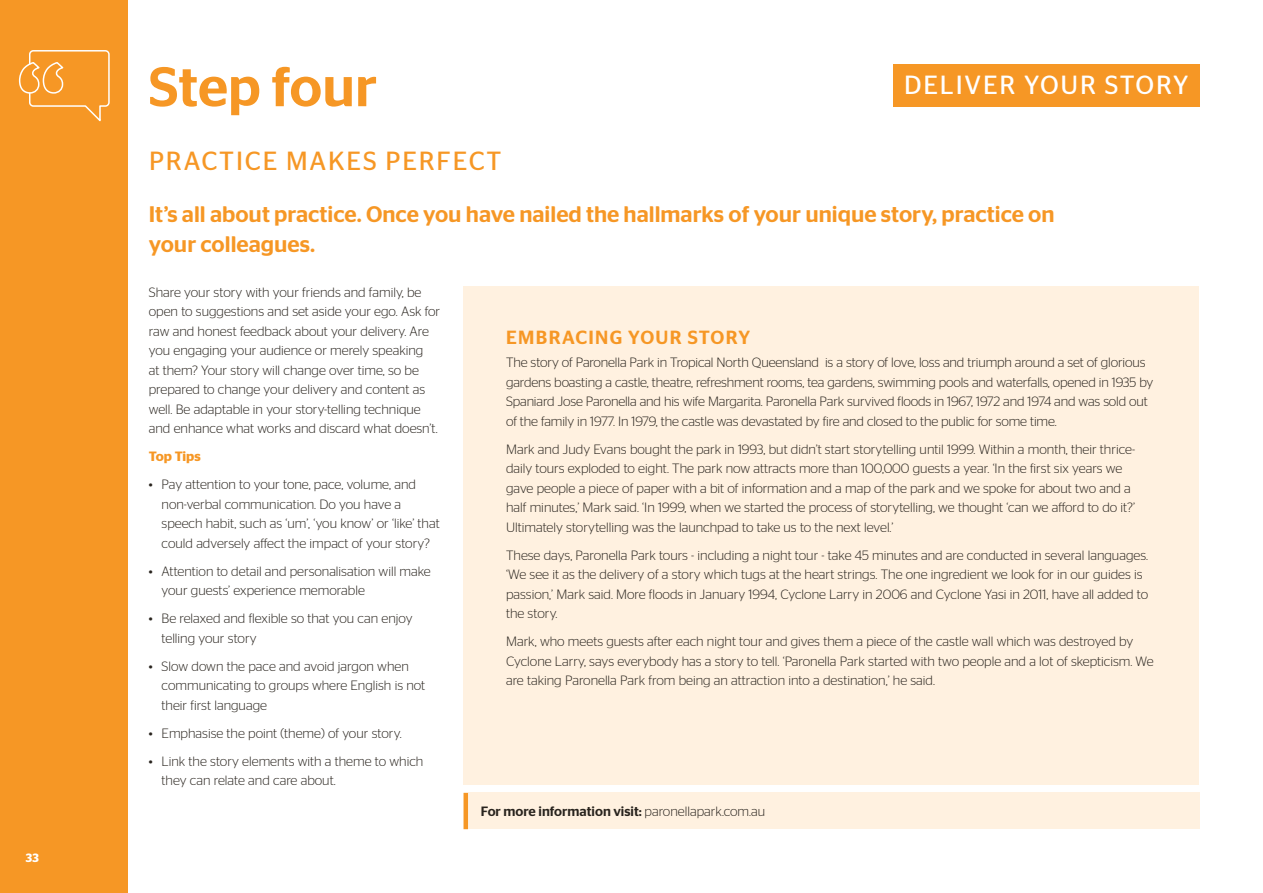
<style>
.page{position:relative;width:1263px;height:893px;background:#fff}
.page>*{position:absolute;margin:0;border:0;box-sizing:border-box;transform-origin:0 0}
.t1{font:500 55.5px "Stag Sans";color:#f69725}
.t2{font:26.25px "Stag Sans";letter-spacing:.07em;color:#f69725}
.t3{font:26.25px "Stag Sans";letter-spacing:.07em;color:#fff}
.t4{font:500 22.5px/30px "Stag Sans";color:#f69725}
.t5{font:500 19.05px "Stag Sans";letter-spacing:.07em;color:#f69725}
.t6{font:300 13.5px/19.5px "Stag Sans";color:#28231d}
.t7{font:500 13.5px "Stag Sans";color:#28231d}
.t8{font:600 13.5px "Stag Sans";color:#f69725}
.t9{font:600 12px "Stag Sans";color:#fff}
.s1{font-weight:300}
</style>
<div class="page">
<div style="left:0;top:0;width:128px;height:893px;background:#f69725"></div>
<div style="left:893px;top:64px;width:306px;height:42px;background:#f69725"></div>
<svg style="left:18px;top:50px;width:92px;height:72px"></svg>
<div style="left:463px;top:286px;width:736px;height:498px;background:#fff1e0"></div>
<div style="left:468px;top:793px;width:731px;height:36px;background:#fff1e0"></div>
<div style="left:463px;top:793px;width:5px;height:36px;background:#f69725"></div>
<p class="t9" style="left:26px;top:851px;width:14px">33</p>
<h1 class="t1" style="left:149px;top:55px;width:230px">Step four</h1>
<h2 class="t3" style="left:904px;top:70px;width:286px">DELIVER YOUR STORY</h2>
<h2 class="t2" style="left:149px;top:146px;width:354px">PRACTICE MAKES PERFECT</h2>
<h3 class="t4" style="left:149px;top:199px;width:907px">It’s all about practice. Once you have nailed the hallmarks of your unique story, practice on your colleagues.</h3>
<p class="t6" style="left:149px;top:282px;width:293px">Share your story with your friends and family, be open to suggestions and set aside your ego. Ask for raw and honest feedback about your delivery. Are you engaging your audience or merely speaking<br>at them? Your story will change over time, so be prepared to change your delivery and content as well. Be adaptable in your story-telling technique and enhance what works and discard what doesn’t.</p>
<p class="t8" style="left:149px;top:449px;width:53px">Top Tips</p>
<p class="t6" style="left:162px;top:474px;width:280px;text-indent:-13px">• Pay attention to your tone, pace, volume, and non-verbal communication. Do you have a speech habit, such as ‘um’, ‘you know’ or ‘like’ that could adversely affect the impact of your story?</p>
<p class="t6" style="left:162px;top:561px;width:271px;text-indent:-13px">• Attention to detail and personalisation will make your guests’ experience memorable</p>
<p class="t6" style="left:162px;top:608px;width:253px;text-indent:-13px">• Be relaxed and flexible so that you can enjoy telling your story</p>
<p class="t6" style="left:162px;top:656px;width:265px;text-indent:-13px">• Slow down the pace and avoid jargon when communicating to groups where English is not their first language</p>
<p class="t6" style="left:149px;top:723px;width:254px">• Emphasise the point (theme) of your story.</p>
<p class="t6" style="left:162px;top:751px;width:263px;text-indent:-13px">• Link the story elements with a theme to which they can relate and care about.</p>
<h3 class="t5" style="left:506px;top:326px;width:245px">EMBRACING YOUR STORY</h3>
<p class="t6" style="left:506px;top:353px;width:649px">The story of Paronella Park in Tropical North Queensland is a story of love, loss and triumph around a set of glorious gardens boasting a castle, theatre, refreshment rooms, tea gardens, swimming pools and waterfalls, opened in 1935 by Spaniard Jose Paronella and his wife Margarita. Paronella Park survived floods in 1967, 1972 and 1974 and was sold out of the family in 1977. In 1979, the castle was devastated by fire and closed to the public for some time.</p>
<p class="t6" style="left:506px;top:439px;width:631px">Mark and Judy Evans bought the park in 1993, but didn’t start storytelling until 1999. Within a month, their thrice&shy;daily tours exploded to eight. The park now attracts more than 100,000 guests a year. ‘In the first six years we gave people a piece of paper with a bit of information and a map of the park and we spoke for about two and a half minutes,’ Mark said. ‘In 1999, when we started the process of storytelling, we thought ‘can we afford to do it?’ Ultimately storytelling was the launchpad to take us to the next level.’</p>
<p class="t6" style="left:506px;top:545px;width:644px">These days, Paronella Park tours - including a night tour - take 45 minutes and are conducted in several languages. ‘We see it as the delivery of a story which tugs at the heart strings. The one ingredient we look for in our guides is passion,’ Mark said. More floods in January 1994, Cyclone Larry in 2006 and Cyclone Yasi in 2011, have all added to the story.</p>
<p class="t6" style="left:506px;top:632px;width:649px">Mark, who meets guests after each night tour and gives them a piece of the castle wall which was destroyed by<br>Cyclone Larry, says everybody has a story to tell. ‘Paronella Park started with two people and a lot of skepticism. We are taking Paronella Park from being an attraction into a destination,’ he said.</p>
<p class="t7" style="left:481px;top:804px;width:286px">For more information visit: <span class="s1">paronellapark.com.au</span></p>
</div>
